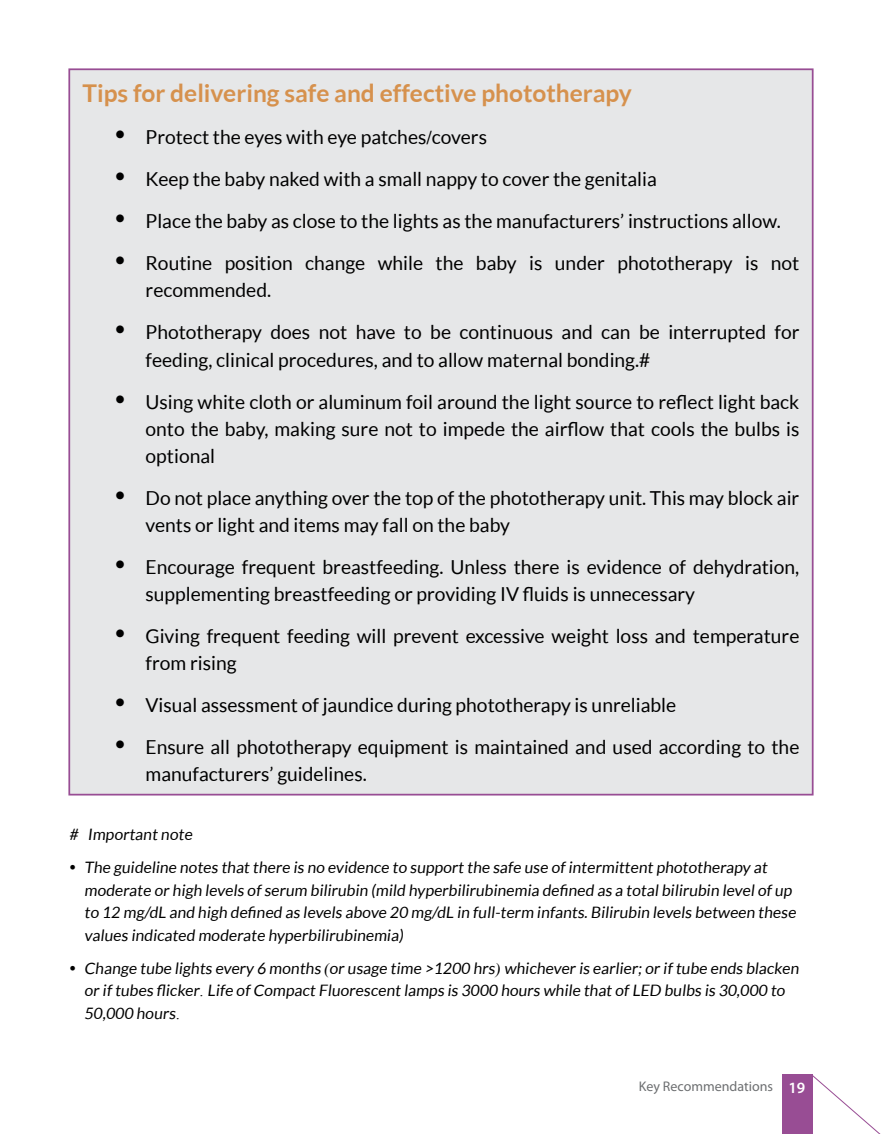
<style>
.page{position:relative;width:882px;height:1134px;background:#fff}
.page>*{position:absolute;margin:0;border:0;box-sizing:border-box;transform-origin:0 0}
.t1{font:700 24.5px "Lato";color:#d6914d}
.t2{font:19.25px/42px "Lato";color:#000}
.t3{font:15.75px/22.8px "Lato";color:#000}
.t4{font:14px "Myriad Pro";color:#6d6f71}
.s1{font-family:"Times New Roman";font-weight:700}
.s2{font-family:"Times New Roman"}
.s3{font-weight:600;font-size:15.75px;color:#fff}
</style>
<div class="page">
<div style="left:782px;top:1075px;width:30px;height:59px;background:#984d94"></div>
<svg style="left:811px;top:1074px;width:70px;height:60px"></svg>
<div style="left:69px;top:69px;width:744px;height:726px;background:#e6e7e8"></div>
<p class="t1" style="left:83px;top:79px;width:551px">Tips for delivering safe and effective phototherapy</p>
<p class="t2" style="left:146px;top:116px;width:655px">Protect the eyes with eye patches<span class="s1">/</span>covers<br>Keep the baby naked with a small nappy to cover the genitalia<br>Place the baby as close to the lights as the manufacturers’ instructions allow.<br>Routine position change while the baby is under phototherapy is not</p>
<p class="t2" style="left:146px;top:269px;width:655px">recommended.<br>Phototherapy does not have to be continuous and can be interrupted for</p>
<p class="t2" style="left:146px;top:338px;width:655px">feeding, clinical procedures, and to allow maternal bonding.#<br>Using white cloth or aluminum foil around the light source to reflect light back</p>
<p class="t2" style="left:146px;top:415px;width:655px;line-height:27.1px">onto the baby, making sure not to impede the airflow that cools the bulbs is optional</p>
<p class="t2" style="left:146px;top:484px;width:655px;line-height:27.1px">Do not place anything over the top of the phototherapy unit. This may block air vents or light and items may fall on the baby</p>
<p class="t2" style="left:146px;top:553px;width:655px;line-height:27.1px">Encourage frequent breastfeeding. Unless there is evidence of dehydration, supplementing breastfeeding or providing IV fluids is unnecessary</p>
<p class="t2" style="left:146px;top:622px;width:655px;line-height:27.1px">Giving frequent feeding will prevent excessive weight loss and temperature from rising</p>
<p class="t2" style="left:146px;top:684px;width:655px">Visual assessment of jaundice during phototherapy is unreliable<br>Ensure all phototherapy equipment is maintained and used according to the</p>
<p class="t2" style="left:146px;top:753px;width:223px">manufacturers’ guidelines.</p>
<p class="t3" style="left:69px;top:823px;width:127px"># Important note</p>
<p class="t3" style="left:84px;top:856px;width:715px;text-indent:-15px">• The guideline notes that there is no evidence to support the safe use of intermittent phototherapy at moderate or high levels of serum bilirubin (mild hyperbilirubinemia defined as a total bilirubin level of up to 12 mg/dL and high defined as levels above 20 mg/dL in full-term infants.Bilirubin levels between these values indicated moderate hyperbilirubinemia)</p>
<p class="t3" style="left:84px;top:957px;width:718px;text-indent:-15px">• Change tube lights every 6 months <span class="s2">(</span>or usage time &gt;1200 hrs<span class="s2">)</span> whichever is earlier; or if tube ends blacken or if tubes flicker<span class="s2">.</span> Life of Compact Fluorescent lamps is 3000 hours while that of LED bulbs is 30,000 to<br>50,000 hours<span class="s2">.</span></p>
<p class="t4" style="left:639px;top:1078px;width:168px">Key Recommendations <span class="s3">19</span></p>
</div>
